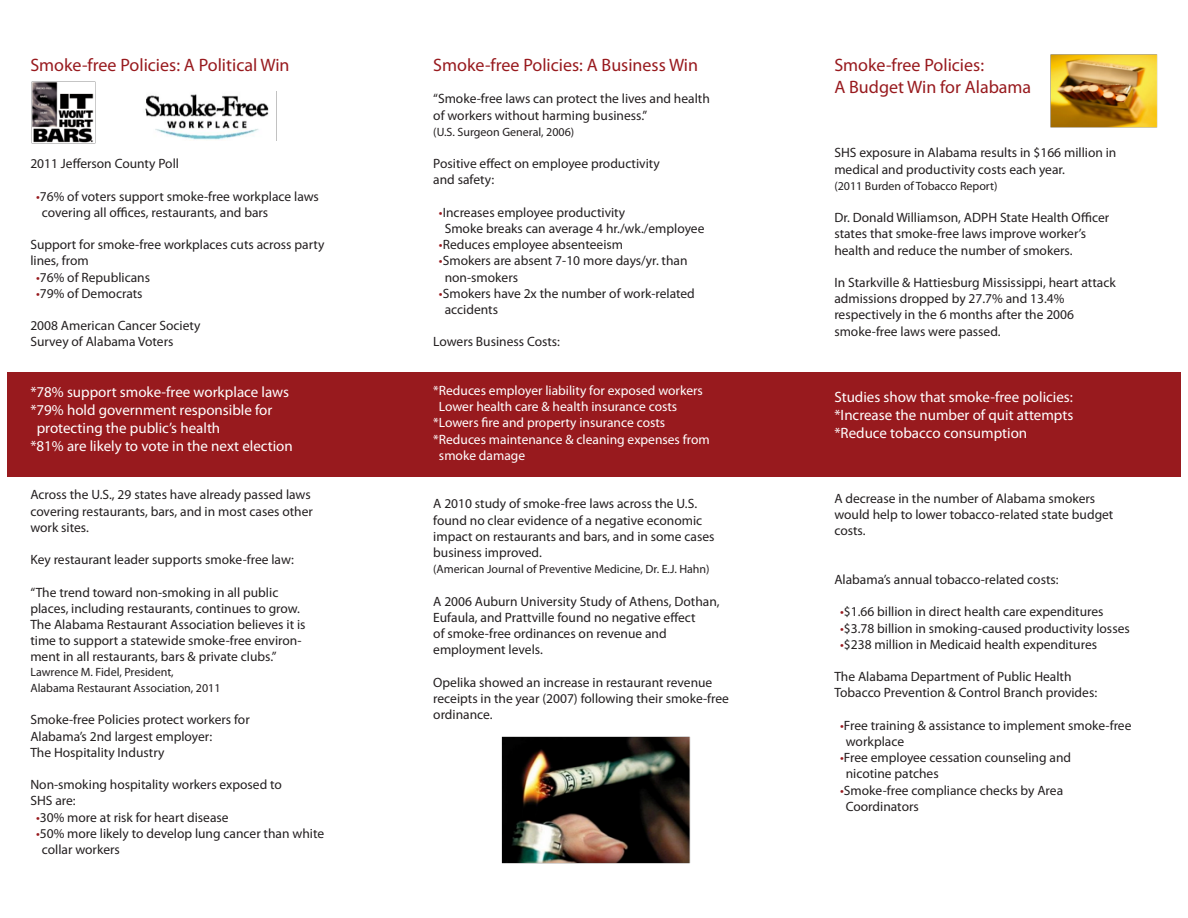
<style>
.page{position:relative;width:1188px;height:918px;background:#fff}
.page>*{position:absolute;margin:0;border:0;box-sizing:border-box;transform-origin:0 0}
.t1{font:18px "Myriad Pro";color:#981a1e}
.t2{font:15px "Myriad Pro";color:#fff}
.t3{font:13.5px/16.2px "Myriad Pro";color:#231f20}
.t4{font:13.5px "Myriad Pro";color:#fff}
.t5{font:12px "Myriad Pro";color:#231f20}
.s1{color:#981a1e}
</style>
<div class="page">
<div style="left:7px;top:372px;width:1174px;height:105px;background:#981a1e"></div>
<img style="left:145px;top:94px;width:124px;height:46px">
<img style="left:31px;top:82px;width:65px;height:61px">
<img style="left:501px;top:736px;width:189px;height:128px">
<img style="left:1050px;top:54px;width:108px;height:73px">
<p class="t1" style="left:30px;top:54px;width:261px">Smoke-free Policies: A Political Win</p>
<p class="t3" style="left:30px;top:155px;width:150px">2011 Jefferson County Poll</p>
<p class="t3" style="left:36px;top:188px;width:284px"><span class="s1">•</span>76% of voters support smoke-free workplace laws</p>
<p class="t3" style="left:42px;top:204px;width:228px">covering all offices, restaurants, and bars</p>
<p class="t3" style="left:30px;top:236px;width:296px">Support for smoke-free workplaces cuts across party lines, from</p>
<p class="t3" style="left:36px;top:269px;width:116px"><span class="s1">•</span>76% of Republicans</p>
<p class="t3" style="left:36px;top:285px;width:108px"><span class="s1">•</span>79% of Democrats</p>
<p class="t3" style="left:30px;top:317px;width:172px">2008 American Cancer Society</p>
<p class="t3" style="left:30px;top:334px;width:145px">Survey of Alabama Voters</p>
<p class="t2" style="left:30px;top:383px;width:260px">*78% support smoke-free workplace laws</p>
<p class="t2" style="left:30px;top:401px;width:244px">*79% hold government responsible for</p>
<p class="t2" style="left:37px;top:419px;width:185px">protecting the public’s health</p>
<p class="t2" style="left:30px;top:437px;width:264px">*81% are likely to vote in the next election</p>
<p class="t3" style="left:30px;top:487px;width:284px">Across the U.S., 29 states have already passed laws covering restaurants, bars, and in most cases other work sites.</p>
<p class="t3" style="left:30px;top:551px;width:265px">Key restaurant leader supports smoke-free law:</p>
<p class="t3" style="left:30px;top:584px;width:277px">“The trend toward non-smoking in all public places, including restaurants, continues to grow.<br>The Alabama Restaurant Association believes it is time to support a statewide smoke-free environ&shy;ment in all restaurants, bars &amp; private clubs.”</p>
<p class="t5" style="left:30px;top:664px;width:145px">Lawrence M. Fidel, President,</p>
<p class="t5" style="left:30px;top:681px;width:192px">Alabama Restaurant Association, 2011</p>
<p class="t3" style="left:30px;top:712px;width:221px">Smoke-free Policies protect workers for</p>
<p class="t3" style="left:30px;top:728px;width:183px">Alabama’s 2nd largest employer:</p>
<p class="t3" style="left:30px;top:744px;width:136px">The Hospitality Industry</p>
<p class="t3" style="left:30px;top:776px;width:253px">Non-smoking hospitality workers exposed to</p>
<p class="t3" style="left:30px;top:793px;width:47px">SHS are:</p>
<p class="t3" style="left:36px;top:809px;width:194px"><span class="s1">•</span>30% more at risk for heart disease</p>
<p class="t3" style="left:42px;top:825px;width:284px;text-indent:-6px"><span class="s1">•</span>50% more likely to develop lung cancer than white collar workers</p>
<p class="t1" style="left:433px;top:54px;width:266px">Smoke-free Policies: A Business Win</p>
<p class="t3" style="left:433px;top:91px;width:278px">“Smoke-free laws can protect the lives and health</p>
<p class="t3" style="left:433px;top:107px;width:216px">of workers without harming business.”</p>
<p class="t5" style="left:433px;top:124px;width:143px">(U.S. Surgeon General, 2006)</p>
<p class="t3" style="left:433px;top:155px;width:228px">Positive effect on employee productivity</p>
<p class="t3" style="left:433px;top:172px;width:62px">and safety:</p>
<p class="t3" style="left:439px;top:204px;width:188px"><span class="s1">•</span>Increases employee productivity</p>
<p class="t3" style="left:445px;top:220px;width:261px">Smoke breaks can average 4 hr./wk./employee</p>
<p class="t3" style="left:439px;top:236px;width:186px"><span class="s1">•</span>Reduces employee absenteeism</p>
<p class="t3" style="left:439px;top:253px;width:250px"><span class="s1">•</span>Smokers are absent 7-10 more days/yr. than</p>
<p class="t3" style="left:445px;top:269px;width:75px">non-smokers</p>
<p class="t3" style="left:439px;top:285px;width:257px"><span class="s1">•</span>Smokers have 2x the number of work-related</p>
<p class="t3" style="left:445px;top:301px;width:55px">accidents</p>
<p class="t3" style="left:433px;top:334px;width:128px">Lowers Business Costs:</p>
<p class="t4" style="left:433px;top:382px;width:271px">*Reduces employer liability for exposed workers</p>
<p class="t4" style="left:439px;top:398px;width:240px">Lower health care &amp; health insurance costs</p>
<p class="t4" style="left:433px;top:415px;width:234px">*Lowers fire and property insurance costs</p>
<p class="t4" style="left:433px;top:431px;width:278px">*Reduces maintenance &amp; cleaning expenses from</p>
<p class="t4" style="left:439px;top:447px;width:88px">smoke damage</p>
<p class="t3" style="left:433px;top:496px;width:265px">A 2010 study of smoke-free laws across the U.S.</p>
<p class="t3" style="left:433px;top:512px;width:283px">found no clear evidence of a negative economic impact on restaurants and bars, and in some cases business improved.</p>
<p class="t5" style="left:433px;top:562px;width:278px">(American Journal of Preventive Medicine, Dr. E.J. Hahn)</p>
<p class="t3" style="left:433px;top:593px;width:288px">A 2006 Auburn University Study of Athens, Dothan,<br>Eufaula, and Prattville found no negative effect</p>
<p class="t3" style="left:433px;top:625px;width:235px">of smoke-free ordinances on revenue and</p>
<p class="t3" style="left:433px;top:641px;width:111px">employment levels.</p>
<p class="t3" style="left:433px;top:674px;width:297px">Opelika showed an increase in restaurant revenue receipts in the year (2007) following their smoke-free ordinance.</p>
<p class="t1" style="left:834px;top:54px;width:151px">Smoke-free Policies:</p>
<p class="t1" style="left:834px;top:76px;width:198px">A Budget Win for Alabama</p>
<p class="t3" style="left:834px;top:145px;width:284px">SHS exposure in Alabama results in $166 million in medical and productivity costs each year.</p>
<p class="t5" style="left:834px;top:178px;width:165px">(2011 Burden of Tobacco Report)</p>
<p class="t3" style="left:834px;top:209px;width:276px">Dr. Donald Williamson, ADPH State Health Officer</p>
<p class="t3" style="left:834px;top:226px;width:253px">states that smoke-free laws improve worker’s</p>
<p class="t3" style="left:834px;top:242px;width:240px">health and reduce the number of smokers.</p>
<p class="t3" style="left:834px;top:274px;width:283px">In Starkville &amp; Hattiesburg Mississippi, heart attack admissions dropped by 27.7% and 13.4%</p>
<p class="t3" style="left:834px;top:307px;width:241px">respectively in the 6 months after the 2006</p>
<p class="t3" style="left:834px;top:323px;width:168px">smoke-free laws were passed.</p>
<p class="t2" style="left:834px;top:388px;width:240px">Studies show that smoke-free policies:</p>
<p class="t2" style="left:834px;top:406px;width:240px">*Increase the number of quit attempts</p>
<p class="t2" style="left:834px;top:424px;width:194px">*Reduce tobacco consumption</p>
<p class="t3" style="left:834px;top:490px;width:262px">A decrease in the number of Alabama smokers</p>
<p class="t3" style="left:834px;top:506px;width:281px">would help to lower tobacco-related state budget costs.</p>
<p class="t3" style="left:834px;top:571px;width:226px">Alabama’s annual tobacco-related costs:</p>
<p class="t3" style="left:840px;top:604px;width:265px"><span class="s1">•</span>$1.66 billion in direct health care expenditures</p>
<p class="t3" style="left:840px;top:620px;width:291px"><span class="s1">•</span>$3.78 billion in smoking-caused productivity losses</p>
<p class="t3" style="left:840px;top:636px;width:259px"><span class="s1">•</span>$238 million in Medicaid health expenditures</p>
<p class="t3" style="left:834px;top:668px;width:239px">The Alabama Department of Public Health</p>
<p class="t3" style="left:834px;top:685px;width:264px">Tobacco Prevention &amp; Control Branch provides:</p>
<p class="t3" style="left:840px;top:717px;width:293px"><span class="s1">•</span>Free training &amp; assistance to implement smoke-free</p>
<p class="t3" style="left:846px;top:733px;width:60px">workplace</p>
<p class="t3" style="left:840px;top:749px;width:233px"><span class="s1">•</span>Free employee cessation counseling and</p>
<p class="t3" style="left:846px;top:766px;width:94px">nicotine patches</p>
<p class="t3" style="left:840px;top:782px;width:225px"><span class="s1">•</span>Smoke-free compliance checks by Area</p>
<p class="t3" style="left:846px;top:798px;width:75px">Coordinators</p>
</div>
